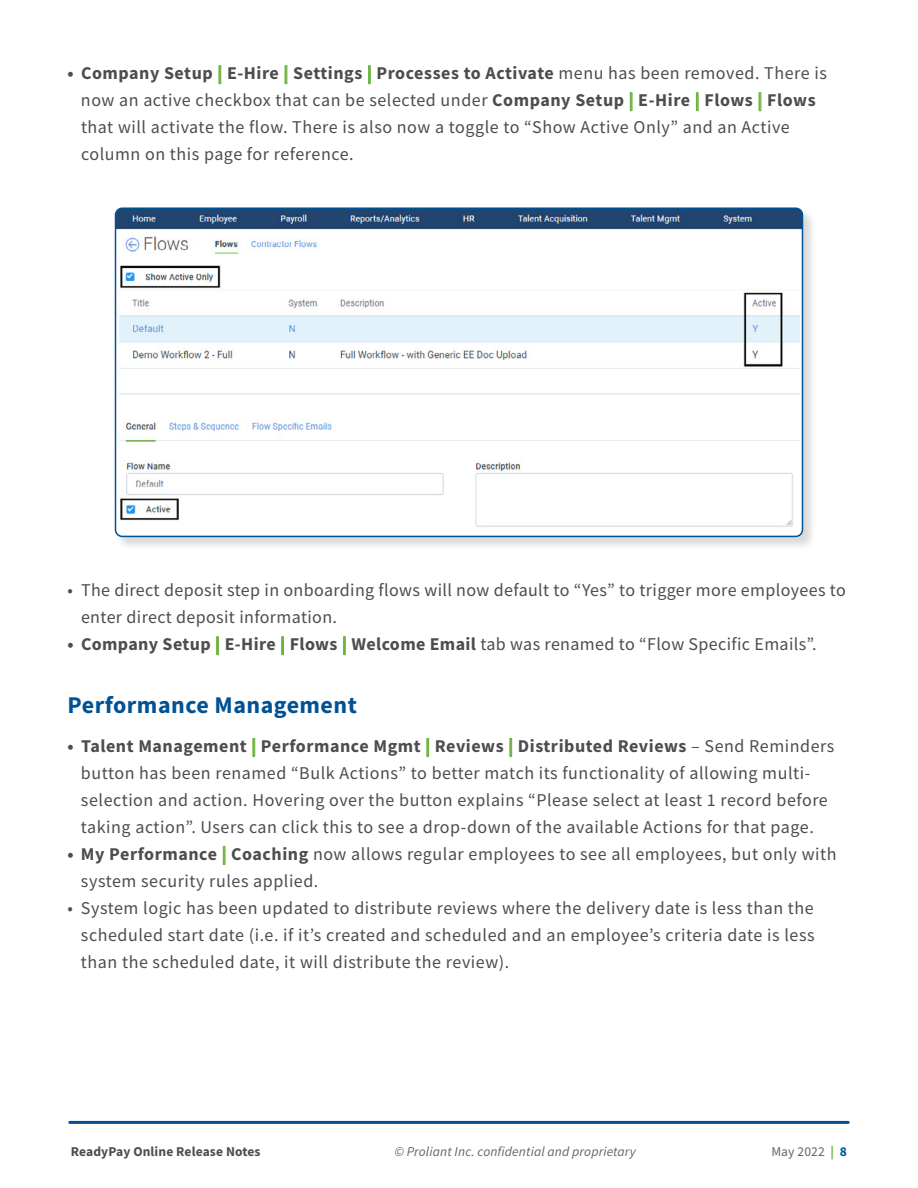
<style>
.page{position:relative;width:918px;height:1188px;background:#fff}
.page>*{position:absolute;margin:0;border:0;box-sizing:border-box;transform-origin:0 0}
.t1{font:700 24px "Source Sans Pro";letter-spacing:.02em;color:#005295}
.t2{font:18px/27px "Source Sans Pro";letter-spacing:.03em;color:#4d4d4f}
.t3{font:700 18px "Source Sans Pro";letter-spacing:.02em;color:#4d4d4f}
.t4{font:italic 13.5px "Source Sans Pro";letter-spacing:.01em;color:#636466}
.t5{font:700 13.5px "Source Sans Pro";letter-spacing:.01em;color:#4d4d4f}
.t6{font:13.5px "Source Sans Pro";letter-spacing:.01em;color:#636466}
.s1{font-weight:700}
.s2{font-weight:700;color:#6cb33f}
.s3{color:#6cb33f}
.s4{font-weight:400}
.s5{font-weight:700;color:#005295}
</style>
<div class="page">
<div style="left:114px;top:207px;width:703px;height:344px;background:#000;opacity:.15"></div>
<img style="left:116px;top:208px;width:686px;height:325px">
<div style="left:115px;top:207px;width:688px;height:330px;border:2px solid #005295;border-radius:7px"></div>
<hr style="left:70px;top:1121px;width:778px;height:3px;background:#005295">
<p class="t2" style="left:81px;top:60px;width:747px;text-indent:-13px"><span class="s1">• Company Setup</span> <span class="s2">|</span> <span class="s1">E-Hire</span> <span class="s2">|</span> <span class="s1">Settings</span> <span class="s2">|</span> <span class="s1">Processes to Activate</span> menu has been removed. There is now an active checkbox that can be selected under <span class="s1">Company Setup</span> <span class="s2">|</span> <span class="s1">E-Hire</span> <span class="s2">|</span> <span class="s1">Flows</span> <span class="s2">|</span> <span class="s1">Flows </span>that will activate the flow. There is also now a toggle to “Show Active Only” and an Active column on this page for reference.</p>
<p class="t2" style="left:81px;top:577px;width:766px;text-indent:-14px">• The direct deposit step in onboarding flows will now default to “Yes” to trigger more employees to enter direct deposit information.</p>
<p class="t3" style="left:68px;top:632px;width:751px">• Company Setup <span class="s3">|</span> E-Hire <span class="s3">|</span> Flows <span class="s3">|</span> Welcome Email <span class="s4">tab was renamed to “Flow Specific Emails”.</span></p>
<h1 class="t1" style="left:68px;top:689px;width:291px">Performance Management</h1>
<p class="t2" style="left:68px;top:732px;width:768px;text-align:center"><span class="s1">• Talent Management</span> <span class="s2">|</span> <span class="s1">Performance Mgmt</span> <span class="s2">|</span> <span class="s1">Reviews</span> <span class="s2">|</span> <span class="s1">Distributed Reviews</span> – Send Reminders button has been renamed “Bulk Actions” to better match its functionality of allowing multi&shy;selection and action. Hovering over the button explains “Please select at least 1 record before taking action”. Users can click this to see a drop-down of the available Actions for that page.</p>
<p class="t2" style="left:81px;top:840px;width:757px;text-indent:-14px"><span class="s1">• My Performance</span> <span class="s2">|</span> <span class="s1">Coaching</span> now allows regular employees to see all employees, but only with system security rules applied.</p>
<p class="t2" style="left:81px;top:894px;width:735px;text-align:justify;text-indent:-14px">• System logic has been updated to distribute reviews where the delivery date is less than the scheduled start date (i.e. if it’s created and scheduled and an employee’s criteria date is less than the scheduled date, it will distribute the review).</p>
<p class="t5" style="left:71px;top:1143px;width:191px">ReadyPay Online Release Notes</p>
<p class="t4" style="left:395px;top:1143px;width:242px">© Proliant Inc. confidential and proprietary</p>
<p class="t6" style="left:771px;top:1143px;width:77px">May 2022 <span class="s2">|</span> <span class="s5">8</span></p>
</div>
